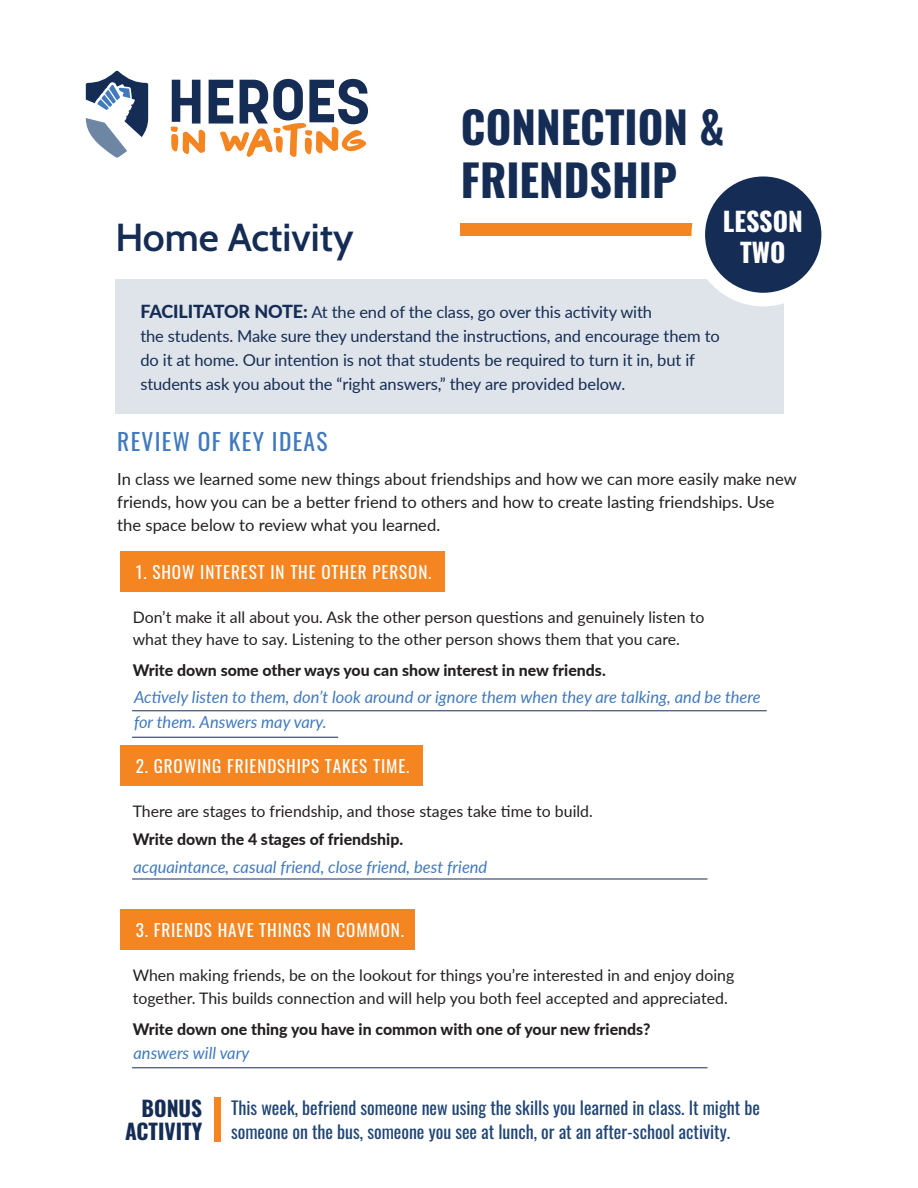
<style>
.page{position:relative;width:918px;height:1188px;background:#fff}
.page>*{position:absolute;margin:0;border:0;box-sizing:border-box;transform-origin:0 0}
.t1{font:700 43.95px/52.7px "Oswald";color:#152c54}
.t2{font:600 39px "Cabin";color:#152c54}
.t3{font:700 26.25px/31.5px "Oswald";color:#fff;text-align:center}
.t4{font:23.55px "Oswald";letter-spacing:.055em;color:#4079be}
.t5{font:700 21.3px/23.5px "Oswald";color:#152c54;text-align:right}
.t6{font:18px/23.5px "Oswald";color:#1f4475}
.t7{font:17.25px "Oswald";letter-spacing:.05em;color:#fff}
.t8{font:16.65px/23.5px "Lato";color:#231f20}
.t9{font:16.5px/24px "Lato";letter-spacing:-.005em;color:#152c54}
.t10{font:italic 16.5px/25.5px "Lato";color:#4079be}
.t11{font:15.9px/22.5px "Lato";color:#231f20}
.t12{font:800 15.9px "Lato";color:#231f20}
.s1{font-weight:800;font-size:18px}
</style>
<div class="page">
<div style="left:115px;top:279px;width:669px;height:135px;background:#dee4ea"></div>
<div style="left:120px;top:551px;width:325px;height:40px;background:#f58520"></div>
<svg style="left:86px;top:71px;width:62px;height:87px"></svg>
<svg style="left:171px;top:79px;width:197px;height:78px"></svg>
<div style="left:460px;top:223px;width:337px;height:13px;background:#f58520"></div>
<div style="left:691px;top:163px;width:144px;height:143px;background:#fff;border-radius:50%"></div>
<div style="left:705px;top:176px;width:116px;height:117px;background:#152c54;border-radius:50%"></div>
<hr style="left:132px;top:710px;width:635px;height:1px;background:#152c54">
<hr style="left:132px;top:737px;width:206px;height:1px;background:#152c54">
<div style="left:120px;top:745px;width:302px;height:40px;background:#f58520"></div>
<hr style="left:132px;top:879px;width:576px;height:1px;background:#152c54">
<div style="left:120px;top:910px;width:294px;height:40px;background:#f58520"></div>
<hr style="left:132px;top:1067px;width:576px;height:1px;background:#152c54">
<div style="left:214px;top:1097px;width:7px;height:45px;background:#f58520"></div>
<h2 class="t2" style="left:115px;top:207px;width:240px">Home Activity</h2>
<h1 class="t1" style="left:461px;top:104px;width:265px">CONNECTION &amp;<br>FRIENDSHIP</h1>
<h3 class="t3" style="left:723px;top:207px;width:82px">LESSON<br>TWO</h3>
<p class="t9" style="left:140px;top:299px;width:581px"><span class="s1">FACILITATOR NOTE:</span> At the end of the class, go over this activity with<br>the students. Make sure they understand the instructions, and encourage them to do it at home. Our intention is not that students be required to turn it in, but if students ask you about the “right answers,” they are provided below.</p>
<h3 class="t4" style="left:117px;top:421px;width:212px">REVIEW OF KEY IDEAS</h3>
<p class="t8" style="left:117px;top:466px;width:681px">In class we learned some new things about friendships and how we can more easily make new friends, how you can be a better friend to others and how to create lasting friendships. Use the space below to review what you learned.</p>
<p class="t7" style="left:136px;top:556px;width:297px">1. SHOW INTEREST IN THE OTHER PERSON.</p>
<p class="t11" style="left:133px;top:605px;width:573px">Don’t make it all about you. Ask the other person questions and genuinely listen to what they have to say. Listening to the other person shows them that you care.</p>
<p class="t12" style="left:133px;top:658px;width:475px">Write down some other ways you can show interest in new friends.</p>
<p class="t10" style="left:134px;top:683px;width:628px">Actively listen to them, don’t look around or ignore them when they are talking, and be there for them. Answers may vary.</p>
<p class="t7" style="left:136px;top:750px;width:275px">2. GROWING FRIENDSHIPS TAKES TIME.</p>
<p class="t11" style="left:133px;top:799px;width:462px">There are stages to friendship, and those stages take time to build.</p>
<p class="t12" style="left:133px;top:827px;width:272px">Write down the 4 stages of friendship.</p>
<p class="t10" style="left:133px;top:853px;width:355px">acquaintance, casual friend, close friend, best friend</p>
<p class="t7" style="left:136px;top:915px;width:270px">3. FRIENDS HAVE THINGS IN COMMON.</p>
<p class="t11" style="left:133px;top:964px;width:603px">When making friends, be on the lookout for things you’re interested in and enjoy doing together. This builds connection and will help you both feel accepted and appreciated.</p>
<p class="t12" style="left:133px;top:1017px;width:519px">Write down one thing you have in common with one of your new friends?</p>
<p class="t10" style="left:133px;top:1040px;width:117px">answers will vary</p>
<h3 class="t5" style="left:125px;top:1098px;width:79px">BONUS<br>ACTIVITY</h3>
<p class="t6" style="left:231px;top:1095px;width:531px">This week, befriend someone new using the skills you learned in class. It might be someone on the bus, someone you see at lunch, or at an after-school activity.</p>
</div>
